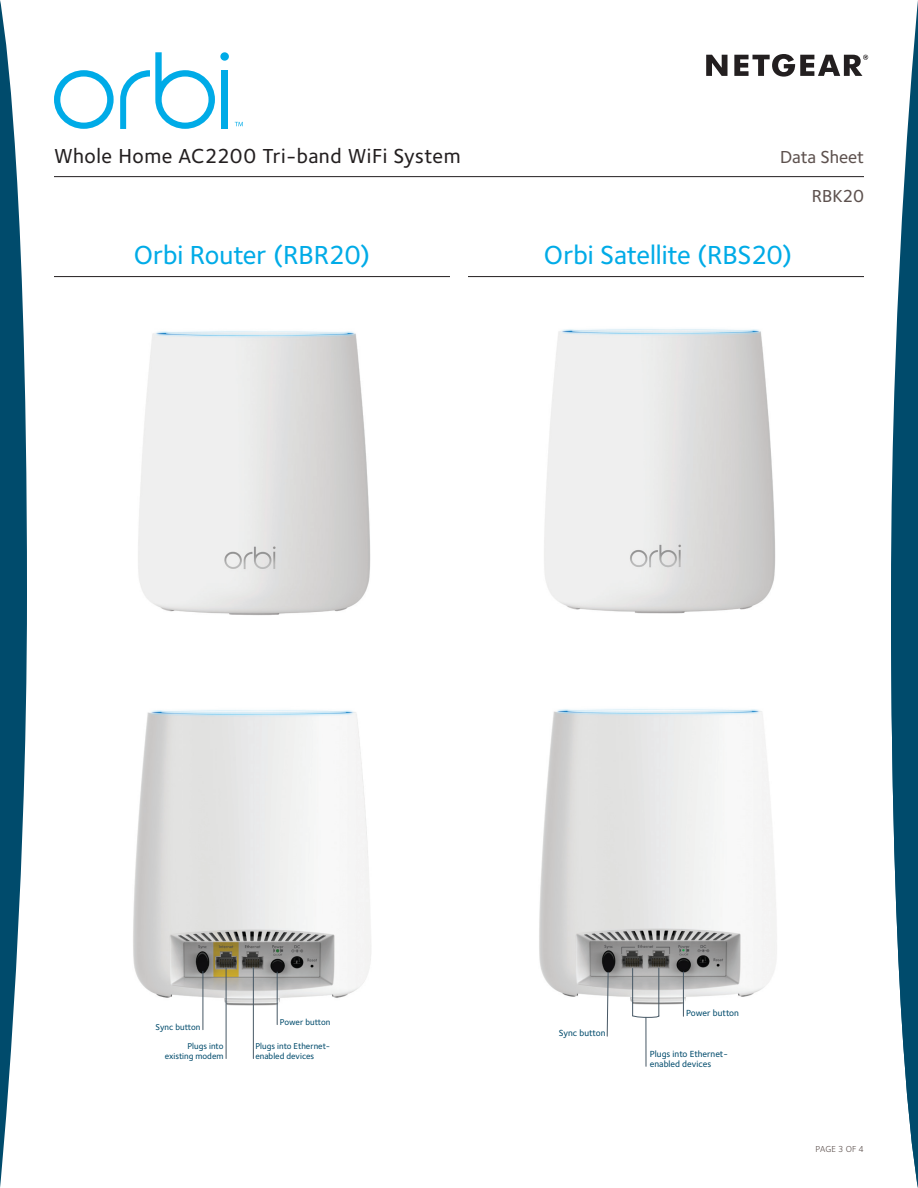
<style>
.page{position:relative;width:918px;height:1188px;background:#fff}
.page>*{position:absolute;margin:0;border:0;box-sizing:border-box;transform-origin:0 0}
.t1{font:500 27px "Foundry Sterling";letter-spacing:-.005em;color:#00abe7}
.t2{font:500 21px "Foundry Sterling";letter-spacing:.025em;color:#231f20}
.t3{font:500 18px/39px "Foundry Sterling";color:#5d514e;text-align:right}
.t4{font:500 9.15px/10.1px "Foundry Sterling";color:#004b6c}
.t5{font:9px "Foundry Sterling";letter-spacing:.02em;color:#5d514e}
.t6{font:500 8.85px/9.6px "Foundry Sterling";color:#004b6c;text-align:right}
</style>
<div class="page">
<hr style="left:54px;top:176px;width:810px;height:1px;background:#231f20">
<svg style="left:0;top:0;width:27px;height:1188px"></svg>
<svg style="left:706px;top:55px;width:22px;height:21px"></svg>
<svg style="left:734px;top:54px;width:134px;height:23px"></svg>
<svg style="left:235px;top:122px;width:8px;height:4px"></svg>
<svg style="left:120px;top:52px;width:95px;height:77px"></svg>
<div style="left:221px;top:70px;width:7px;height:59px;background:#00abe7"></div>
<div style="left:220px;top:52px;width:9px;height:9px;background:#00abe7;border-radius:50%"></div>
<svg style="left:54px;top:70px;width:60px;height:59px"></svg>
<hr style="left:54px;top:276px;width:396px;height:1px;background:#231f20">
<img style="left:138px;top:331px;width:232px;height:284px">
<img style="left:544px;top:329px;width:232px;height:284px">
<img style="left:133px;top:710px;width:238px;height:296px">
<hr style="left:203px;top:972px;width:1px;height:58px;background:#475865">
<hr style="left:277px;top:972px;width:1px;height:53px;background:#475865">
<hr style="left:226px;top:968px;width:1px;height:91px;background:#475865">
<hr style="left:253px;top:968px;width:1px;height:91px;background:#475865">
<img style="left:539px;top:709px;width:238px;height:296px">
<svg style="left:607px;top:972px;width:2px;height:65px"></svg>
<hr style="left:683px;top:972px;width:1px;height:44px;background:#475865">
<hr style="left:632px;top:968px;width:1px;height:48px;background:#475865">
<svg style="left:632px;top:1015px;width:28px;height:3px"></svg>
<hr style="left:646px;top:1017px;width:1px;height:49px;background:#475865">
<hr style="left:659px;top:968px;width:1px;height:48px;background:#475865">
<hr style="left:468px;top:276px;width:396px;height:1px;background:#231f20">
<svg style="left:891px;top:0;width:27px;height:1188px"></svg>
<h2 class="t2" style="left:54px;top:143px;width:408px">Whole Home AC2200 Tri-band WiFi System</h2>
<h1 class="t1" style="left:134px;top:239px;width:238px">Orbi Router (RBR20)</h1>
<h3 class="t3" style="left:780px;top:138px;width:85px">Data Sheet<br>RBK20</h3>
<h1 class="t1" style="left:544px;top:239px;width:250px">Orbi Satellite (RBS20)</h1>
<p class="t6" style="left:156px;top:1022px;width:46px">Sync button</p>
<p class="t6" style="left:280px;top:1018px;width:52px">Power button</p>
<p class="t6" style="left:165px;top:1042px;width:60px">Plugs into existing modem</p>
<p class="t6" style="left:255px;top:1042px;width:76px;text-align:left">Plugs into Ethernet&shy;enabled devices</p>
<p class="t4" style="left:559px;top:1028px;width:48px">Sync button</p>
<p class="t4" style="left:686px;top:1008px;width:54px">Power button</p>
<p class="t4" style="left:650px;top:1049px;width:79px">Plugs into Ethernet&shy;enabled devices</p>
<p class="t5" style="left:815px;top:1144px;width:50px">PAGE 3 OF 4</p>
</div>
